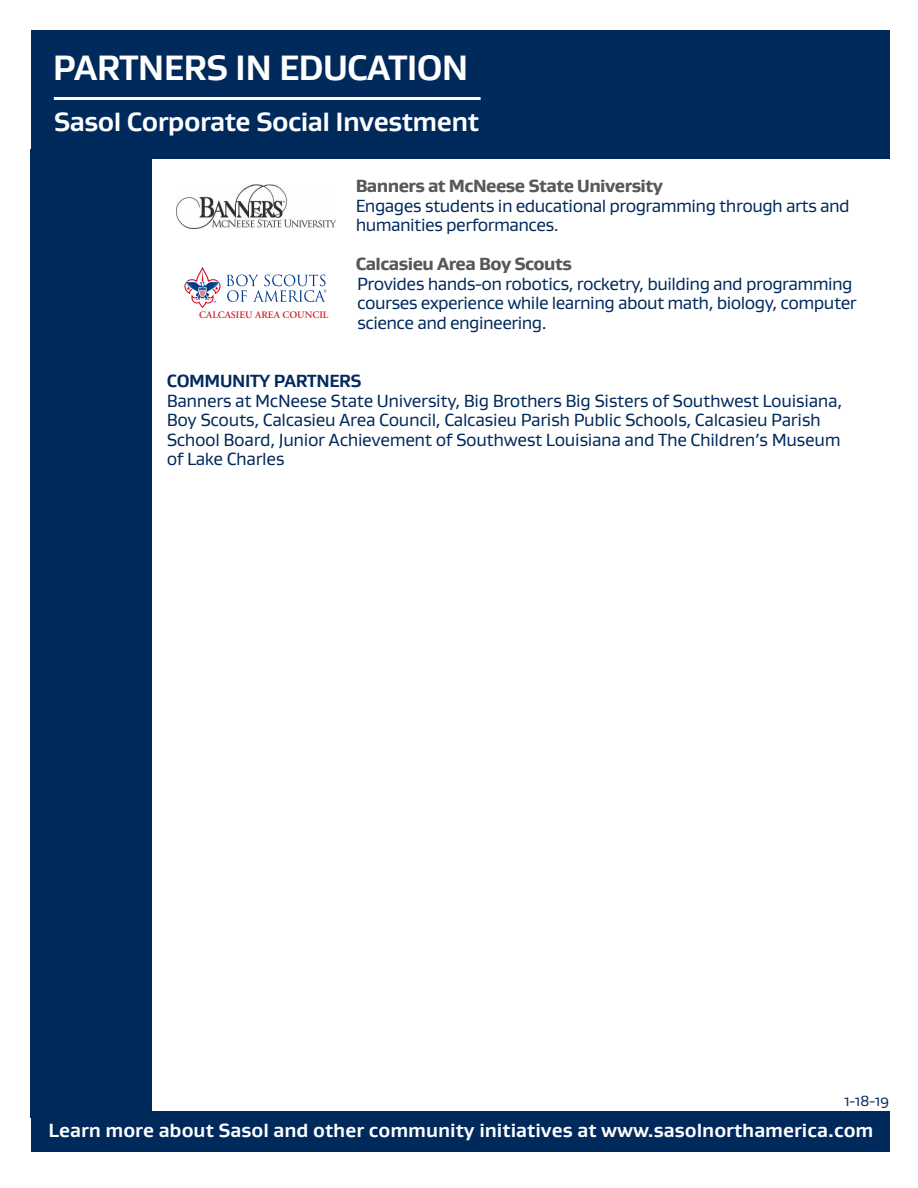
<style>
.page{position:relative;width:918px;height:1188px;background:#fff}
.page>*{position:absolute;margin:0;border:0;box-sizing:border-box;transform-origin:0 0}
.t1{font:700 36px "Gustan";letter-spacing:-.02em;color:#fff}
.t2{font:700 27px "Gustan";letter-spacing:-.02em;color:#fff}
.t3{font:700 19.5px "Gustan";color:#fff}
.t4{font:18px/19.5px "Gustan";letter-spacing:-.02em;color:#00295c}
.t5{font:800 18px "Gustan";letter-spacing:-.03em;color:#57585a}
.t6{font:700 18px "Gustan";letter-spacing:-.02em;color:#00295c}
.t7{font:15px "Gustan";color:#00295c}
.t8{font:600 9.9px "Adobe Garamond";color:#d1232a}
</style>
<div class="page">
<div style="left:31px;top:31px;width:858px;height:128px;background:#00295c"></div>
<div style="left:31px;top:149px;width:121px;height:968px;background:#00295c"></div>
<div style="left:31px;top:1112px;width:858px;height:40px;background:#00295c"></div>
<hr style="left:54px;top:97px;width:427px;height:3px;background:#fff">
<img style="left:177px;top:184px;width:158px;height:44px">
<svg style="left:184px;top:267px;width:143px;height:41px"></svg>
<p class="t1" style="left:53px;top:44px;width:417px">PARTNERS IN EDUCATION</p>
<p class="t2" style="left:54px;top:104px;width:427px">Sasol Corporate Social Investment</p>
<p class="t8" style="left:199px;top:310px;width:131px">CALCASIEU AREA COUNCIL</p>
<p class="t5" style="left:356px;top:174px;width:309px">Banners at McNeese State University</p>
<p class="t4" style="left:356px;top:195px;width:496px">Engages students in educational programming through arts and humanities performances.</p>
<p class="t5" style="left:356px;top:252px;width:218px">Calcasieu Area Boy Scouts</p>
<p class="t4" style="left:357px;top:273px;width:501px">Provides hands-on robotics, rocketry, building and programming courses experience while learning about math, biology, computer science and engineering.</p>
<p class="t6" style="left:167px;top:369px;width:196px">COMMUNITY PARTNERS</p>
<p class="t4" style="left:167px;top:390px;width:677px">Banners at McNeese State University, Big Brothers Big Sisters of Southwest Louisiana,</p>
<p class="t4" style="left:167px;top:410px;width:656px">Boy Scouts, Calcasieu Area Council, Calcasieu Parish Public Schools, Calcasieu Parish</p>
<p class="t4" style="left:167px;top:429px;width:675px">School Board, Junior Achievement of Southwest Louisiana and The Children’s Museum</p>
<p class="t4" style="left:167px;top:449px;width:119px">of Lake Charles</p>
<p class="t7" style="left:844px;top:1091px;width:47px">1-18-19</p>
<p class="t3" style="left:49px;top:1118px;width:826px">Learn more about Sasol and other community initiatives at www.sasolnorthamerica.com</p>
</div>
